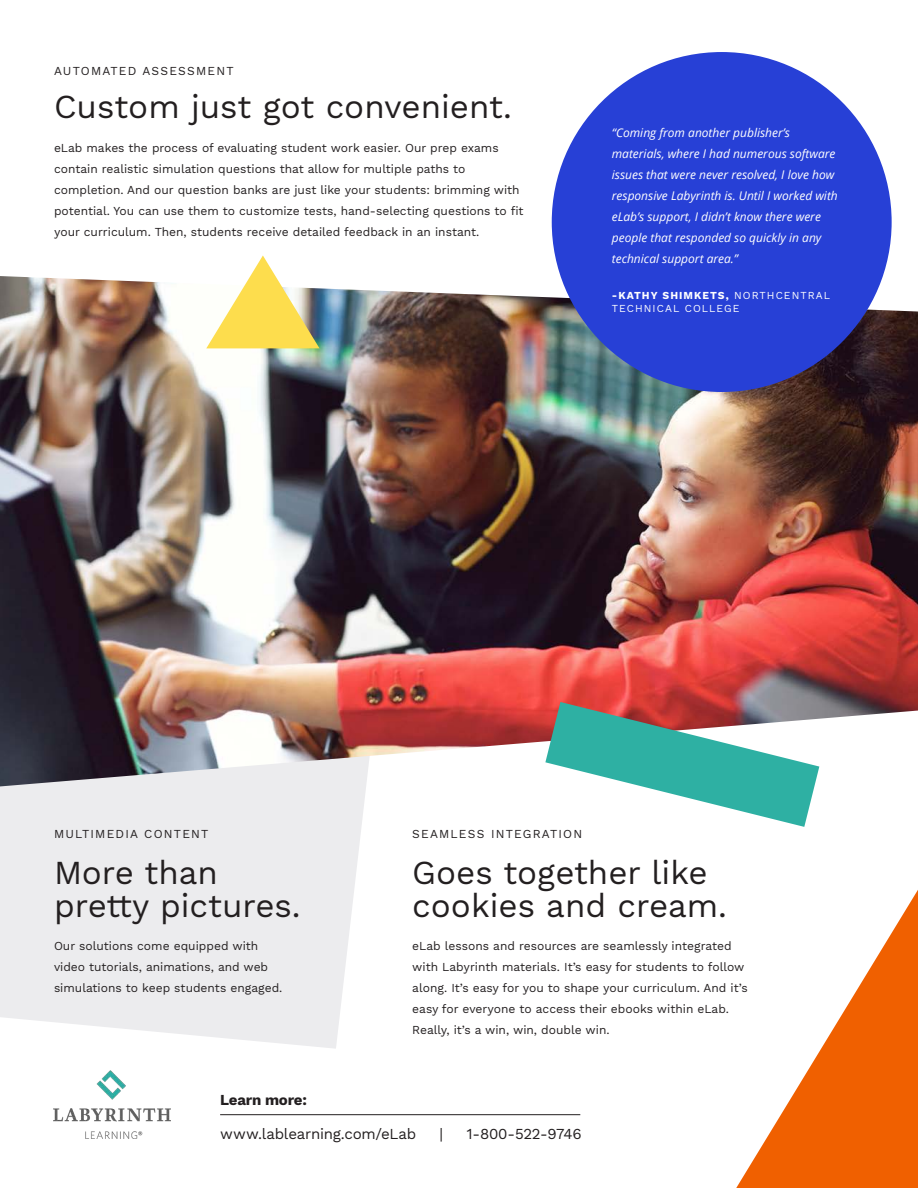
<style>
.page{position:relative;width:918px;height:1188px;background:#fff}
.page>*{position:absolute;margin:0;border:0;box-sizing:border-box;transform-origin:0 0}
.t1{font:33px/33px "Work Sans";color:#231f20}
.t2{font:15px "Work Sans";letter-spacing:-.015em;color:#231f20}
.t3{font:700 15px "Work Sans";letter-spacing:-.015em;color:#231f20}
.t4{font:12px/21px "Work Sans";color:#231f20}
.t5{font:italic 12px/21px "Open Sans";color:#fff}
.t6{font:12px "Work Sans";letter-spacing:.1em;color:#231f20}
.t7{font:10.5px/12.6px "Work Sans";letter-spacing:.1em;color:#fff}
.s1{font-weight:700}
</style>
<div class="page">
<svg style="left:0;top:786px;width:366px;height:263px;background:#ededef"></svg>
<img style="left:0;top:276px;width:918px;height:510px">
<div style="left:552px;top:52px;width:340px;height:340px;background:#2740d6;border-radius:50%"></div>
<svg style="left:206px;top:255px;width:114px;height:93px"></svg>
<svg style="left:545px;top:702px;width:274px;height:125px"></svg>
<svg style="left:736px;top:890px;width:182px;height:298px"></svg>
<img style="left:54px;top:1071px;width:117px;height:68px">
<hr style="left:220px;top:1114px;width:360px;height:1px;background:#231f20">
<p class="t6" style="left:54px;top:64px;width:181px">AUTOMATED ASSESSMENT</p>
<p class="t1" style="left:54px;top:91px;width:459px">Custom just got convenient.</p>
<p class="t4" style="left:54px;top:138px;width:471px">eLab makes the process of evaluating student work easier. Our prep exams contain realistic simulation questions that allow for multiple paths to completion. And our question banks are just like your students: brimming with potential. You can use them to customize tests, hand-selecting questions to fit your curriculum. Then, students receive detailed feedback in an instant.</p>
<p class="t5" style="left:612px;top:122px;width:227px">“Coming from another publisher’s materials, where I had numerous software issues that were never resolved, I love how responsive Labyrinth is. Until I worked with eLab’s support, I didn’t know there were people that responded so quickly in any technical support area.”</p>
<p class="t7" style="left:612px;top:290px;width:220px"><span class="s1">-KATHY SHIMKETS,</span> NORTHCENTRAL<br>TECHNICAL COLLEGE</p>
<p class="t6" style="left:54px;top:827px;width:156px">MULTIMEDIA CONTENT</p>
<p class="t6" style="left:412px;top:827px;width:171px">SEAMLESS INTEGRATION</p>
<p class="t1" style="left:54px;top:858px;width:248px">More than pretty pictures.</p>
<p class="t4" style="left:54px;top:936px;width:230px">Our solutions come equipped with video tutorials, animations, and web simulations to keep students engaged.</p>
<p class="t3" style="left:220px;top:1091px;width:88px">Learn more:</p>
<p class="t1" style="left:412px;top:858px;width:316px">Goes together like cookies and cream.</p>
<p class="t4" style="left:412px;top:936px;width:337px">eLab lessons and resources are seamlessly integrated with Labyrinth materials. It’s easy for students to follow along. It’s easy for you to shape your curriculum. And it’s easy for everyone to access their ebooks within eLab.<br>Really, it’s a win, win, double win.</p>
<p class="t2" style="left:220px;top:1125px;width:198px">www.lablearning.com/eLab</p>
<p class="t2" style="left:440px;top:1125px;width:5px">|</p>
<p class="t2" style="left:467px;top:1125px;width:117px">1-800-522-9746</p>
</div>
